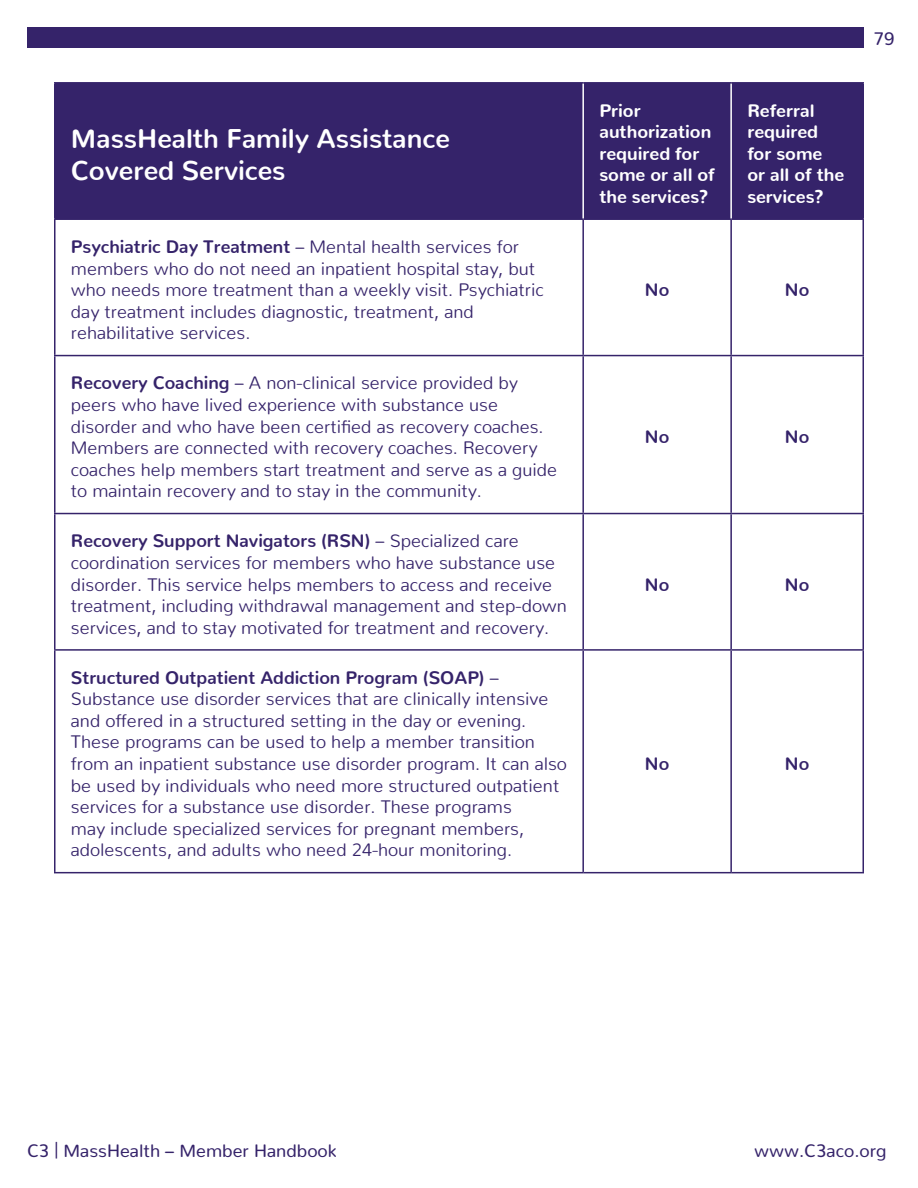
<style>
.page{position:relative;width:918px;height:1188px;background:#fff}
.page>*{position:absolute;margin:0;border:0;box-sizing:border-box;transform-origin:0 0}
.t1{font:700 27px/32.4px "Nunito";color:#fff}
.t2{font:300 18px/21.6px "Nunito";color:#35236a}
.t3{font:800 18px/21.6px "Nunito";color:#fff}
.t4{font:18px "Nunito";color:#35236a}
.t5{font:700 18px "Nunito";color:#35236a}
.s1{font-weight:700}
</style>
<div class="page">
<div style="left:27px;top:27px;width:837px;height:20px;background:#35236a"></div>
<div style="left:56px;top:84px;width:806px;height:134px;background:#35236a"></div>
<hr style="left:54px;top:82px;width:529px;height:2px;background:#35236a">
<hr style="left:54px;top:84px;width:2px;height:134px;background:#35236a">
<hr style="left:583px;top:82px;width:148px;height:2px;background:#35236a">
<hr style="left:731px;top:82px;width:133px;height:2px;background:#35236a">
<hr style="left:862px;top:84px;width:2px;height:134px;background:#35236a">
<hr style="left:54px;top:218px;width:529px;height:2px;background:#35236a">
<hr style="left:54px;top:220px;width:2px;height:135px;background:#35236a">
<hr style="left:583px;top:218px;width:148px;height:2px;background:#35236a">
<hr style="left:582px;top:220px;width:2px;height:135px;background:#35236a">
<hr style="left:731px;top:218px;width:133px;height:2px;background:#35236a">
<hr style="left:730px;top:220px;width:2px;height:135px;background:#35236a">
<hr style="left:862px;top:220px;width:2px;height:135px;background:#35236a">
<hr style="left:54px;top:356px;width:2px;height:157px;background:#35236a">
<hr style="left:582px;top:356px;width:2px;height:157px;background:#35236a">
<hr style="left:730px;top:356px;width:2px;height:157px;background:#35236a">
<hr style="left:862px;top:356px;width:2px;height:157px;background:#35236a">
<hr style="left:54px;top:513px;width:529px;height:1px;background:#35236a">
<hr style="left:54px;top:514px;width:2px;height:135px;background:#35236a">
<hr style="left:583px;top:513px;width:148px;height:1px;background:#35236a">
<hr style="left:582px;top:514px;width:2px;height:135px;background:#35236a">
<hr style="left:731px;top:513px;width:133px;height:1px;background:#35236a">
<hr style="left:730px;top:514px;width:2px;height:135px;background:#35236a">
<hr style="left:862px;top:514px;width:2px;height:135px;background:#35236a">
<hr style="left:54px;top:649px;width:529px;height:2px;background:#35236a">
<hr style="left:54px;top:651px;width:2px;height:221px;background:#35236a">
<hr style="left:583px;top:649px;width:148px;height:2px;background:#35236a">
<hr style="left:582px;top:651px;width:2px;height:221px;background:#35236a">
<hr style="left:731px;top:649px;width:133px;height:2px;background:#35236a">
<hr style="left:730px;top:651px;width:2px;height:221px;background:#35236a">
<hr style="left:862px;top:651px;width:2px;height:221px;background:#35236a">
<hr style="left:54px;top:872px;width:529px;height:1px;background:#35236a">
<hr style="left:583px;top:872px;width:148px;height:1px;background:#35236a">
<hr style="left:731px;top:872px;width:133px;height:1px;background:#35236a">
<hr style="left:582px;top:84px;width:2px;height:134px;background:#fff">
<hr style="left:730px;top:84px;width:2px;height:134px;background:#fff">
<hr style="left:54px;top:355px;width:529px;height:1px;background:#35236a">
<hr style="left:583px;top:355px;width:148px;height:1px;background:#35236a">
<hr style="left:731px;top:355px;width:133px;height:1px;background:#35236a">
<h1 class="t1" style="left:71px;top:119px;width:380px">MassHealth Family Assistance<br>Covered Services</h1>
<p class="t2" style="left:71px;top:234px;width:474px"><span class="s1">Psychiatric Day Treatment</span> – Mental health services for members who do not need an inpatient hospital stay, but who needs more treatment than a weekly visit. Psychiatric day treatment includes diagnostic, treatment, and rehabilitative services.</p>
<p class="t2" style="left:71px;top:370px;width:488px"><span class="s1">Recovery Coaching</span> – A non-clinical service provided by peers who have lived experience with substance use disorder and who have been certified as recovery coaches.<br>Members are connected with recovery coaches. Recovery coaches help members start treatment and serve as a guide to maintain recovery and to stay in the community.</p>
<p class="t2" style="left:71px;top:528px;width:498px"><span class="s1">Recovery Support Navigators (RSN)</span> – Specialized care coordination services for members who have substance use disorder. This service helps members to access and receive treatment, including withdrawal management and step-down services, and to stay motivated for treatment and recovery.</p>
<p class="t2" style="left:71px;top:665px;width:498px"><span class="s1">Structured Outpatient Addiction Program (SOAP)</span> – Substance use disorder services that are clinically intensive and offered in a structured setting in the day or evening.<br>These programs can be used to help a member transition from an inpatient substance use disorder program. It can also be used by individuals who need more structured outpatient services for a substance use disorder. These programs<br>may include specialized services for pregnant members, adolescents, and adults who need 24-hour monitoring.</p>
<p class="t3" style="left:599px;top:97px;width:117px">Prior authorization required for some or all of the services?</p>
<p class="t3" style="left:747px;top:97px;width:98px">Referral required for some or all of the services?</p>
<p class="t4" style="left:874px;top:23px;width:22px">79</p>
<p class="t5" style="left:645px;top:274px;width:26px">No</p>
<p class="t5" style="left:785px;top:274px;width:26px">No</p>
<p class="t5" style="left:645px;top:421px;width:26px">No</p>
<p class="t5" style="left:785px;top:421px;width:26px">No</p>
<p class="t5" style="left:645px;top:568px;width:26px">No</p>
<p class="t5" style="left:785px;top:568px;width:26px">No</p>
<p class="t5" style="left:645px;top:747px;width:26px">No</p>
<p class="t5" style="left:785px;top:747px;width:26px">No</p>
<p class="t4" style="left:27px;top:1135px;width:311px">C3 | MassHealth – Member Handbook</p>
<p class="t4" style="left:754px;top:1135px;width:134px">www.C3aco.org</p>
</div>
